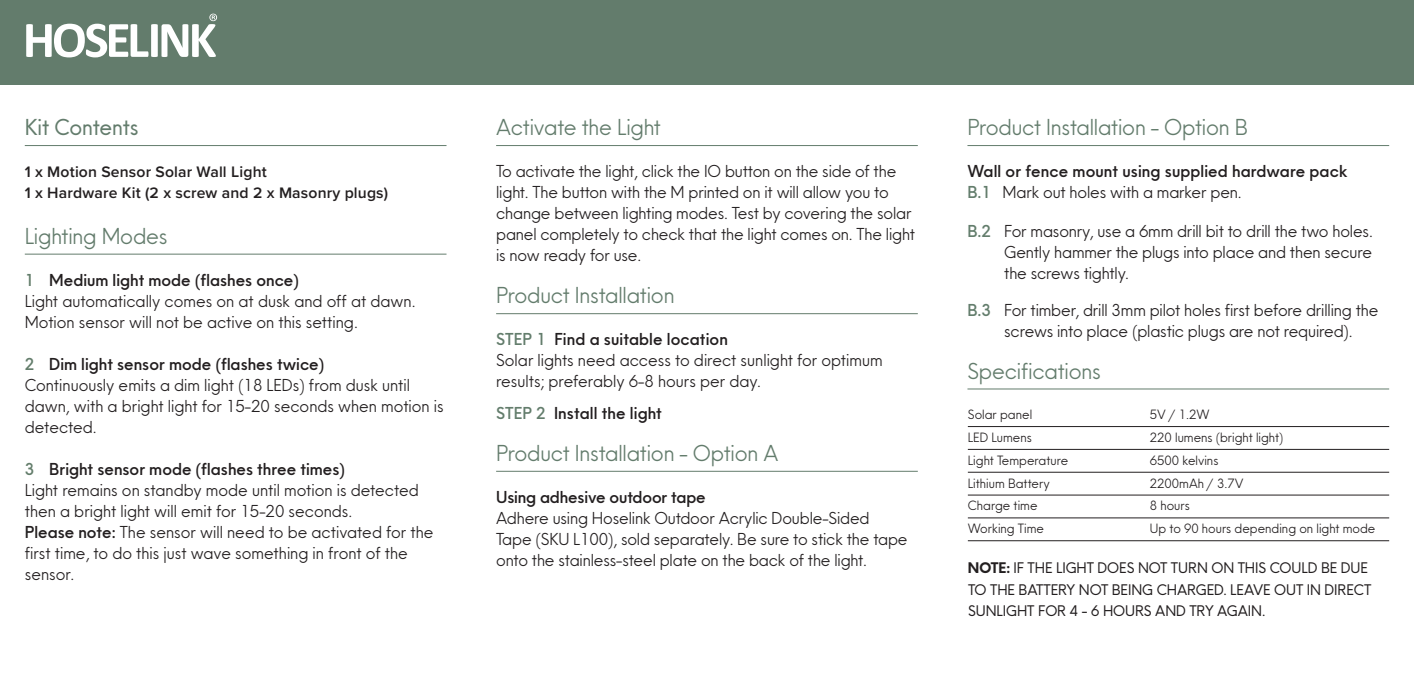
<style>
.page{position:relative;width:1414px;height:695px;background:#fff}
.page>*{position:absolute;margin:0;border:0;box-sizing:border-box;transform-origin:0 0}
.t1{font:21px "Neue Einstellung";letter-spacing:-.01em;color:#637c6c}
.t2{font:21px "Neue Einstellung";letter-spacing:-.01em;color:#637c6c}
.t3{font:15.75px/21px "Neue Einstellung";letter-spacing:-.01em;color:#231f20}
.t4{font:500 15.75px "Neue Einstellung";color:#231f20}
.PARRAFO_GENERAL{font:600 15.75px "Proxima Nova";letter-spacing:.01em;color:#231f20}
.t5{font:14px/21px "Neue Einstellung";letter-spacing:-.005em;color:#231f20}
.t6{font:12.25px "Neue Einstellung";color:#231f20}
.s1{color:#637d6b}
.s2{font-weight:500}
.s3{color:#637d6c}
.s4{font-weight:500;color:#637d6c}
.s5{font-weight:700}
</style>
<div class="page">
<hr style="left:25px;top:145px;width:421px;height:1px;background:#637c6c">
<hr style="left:25px;top:254px;width:421px;height:1px;background:#637c6c">
<hr style="left:496px;top:145px;width:422px;height:1px;background:#637c6c">
<hr style="left:496px;top:313px;width:422px;height:1px;background:#637c6c">
<hr style="left:496px;top:471px;width:422px;height:1px;background:#637c6c">
<hr style="left:967px;top:145px;width:422px;height:1px;background:#637c6c">
<hr style="left:967px;top:388px;width:422px;height:1px;background:#637c6c">
<div style="left:0;top:0;width:1414px;height:84px;background:#637c6c"></div>
<svg style="left:26px;top:14px;width:191px;height:43px"></svg>
<hr style="left:968px;top:426px;width:421px;height:1px;background:#231f20">
<hr style="left:968px;top:449px;width:421px;height:1px;background:#231f20">
<hr style="left:968px;top:472px;width:421px;height:1px;background:#231f20">
<hr style="left:968px;top:494px;width:421px;height:1px;background:#231f20">
<hr style="left:968px;top:517px;width:421px;height:1px;background:#231f20">
<hr style="left:968px;top:540px;width:421px;height:1px;background:#231f20">
<p class="t2" style="left:25px;top:109px;width:115px">Kit Contents</p>
<p class="PARRAFO_GENERAL" style="left:25px;top:160px;width:243px">1 x Motion Sensor Solar Wall Light</p>
<p class="PARRAFO_GENERAL" style="left:25px;top:181px;width:365px">1 x Hardware Kit (2 x screw and 2 x Masonry plugs)</p>
<p class="t1" style="left:25px;top:218px;width:144px">Lighting Modes</p>
<p class="t4" style="left:25px;top:266px;width:276px"><span class="s1">1</span> Medium light mode (flashes once)</p>
<p class="t3" style="left:25px;top:289px;width:392px">Light automatically comes on at dusk and off at dawn.<br>Motion sensor will not be active on this setting.</p>
<p class="t4" style="left:25px;top:350px;width:301px"><span class="s1">2</span> Dim light sensor mode (flashes twice)</p>
<p class="t3" style="left:25px;top:373px;width:420px">Continuously emits a dim light (18 LEDs) from dusk until dawn, with a bright light for 15-20 seconds when motion is detected.</p>
<p class="t4" style="left:25px;top:455px;width:322px"><span class="s1">3</span> Bright sensor mode (flashes three times)</p>
<p class="t3" style="left:25px;top:478px;width:410px">Light remains on standby mode until motion is detected then a bright light will emit for 15-20 seconds.<br><span class="s2">Please note:</span> The sensor will need to be activated for the first time, to do this just wave something in front of the sensor.</p>
<p class="t1" style="left:496px;top:109px;width:166px">Activate the Light</p>
<p class="t3" style="left:496px;top:159px;width:420px">To activate the light, click the IO button on the side of the light. The button with the M printed on it will allow you to change between lighting modes. Test by covering the solar panel completely to check that the light comes on. The light is now ready for use.</p>
<p class="t1" style="left:496px;top:277px;width:180px">Product Installation</p>
<p class="t4" style="left:496px;top:326px;width:233px"><span class="s3">STEP 1</span> Find a suitable location</p>
<p class="t3" style="left:496px;top:348px;width:388px">Solar lights need access to direct sunlight for optimum</p>
<p class="t3" style="left:496px;top:369px;width:266px">results; preferably 6-8 hours per day.</p>
<p class="t4" style="left:496px;top:399px;width:167px"><span class="s3">STEP 2</span> Install the light</p>
<p class="t1" style="left:496px;top:435px;width:284px">Product Installation - Option A</p>
<p class="t4" style="left:496px;top:483px;width:211px">Using adhesive outdoor tape</p>
<p class="t3" style="left:496px;top:506px;width:375px">Adhere using Hoselink Outdoor Acrylic Double-Sided</p>
<p class="t3" style="left:496px;top:527px;width:413px">Tape (SKU L100), sold separately. Be sure to stick the tape onto the stainless-steel plate on the back of the light.</p>
<p class="t1" style="left:967px;top:109px;width:282px">Product Installation - Option B</p>
<p class="t4" style="left:967px;top:158px;width:382px">Wall or fence mount using supplied hardware pack</p>
<p class="t3" style="left:967px;top:180px;width:276px"><span class="s4">B.1</span> Mark out holes with a marker pen.</p>
<p class="t3" style="left:1004px;top:219px;width:370px;text-align:justify;text-indent:-37px"><span class="s4">B.2</span> For masonry, use a 6mm drill bit to drill the two holes.<br>Gently hammer the plugs into place and then secure the screws tightly.</p>
<p class="t3" style="left:1004px;top:298px;width:376px;text-indent:-37px"><span class="s4">B.3</span> For timber, drill 3mm pilot holes first before drilling the screws into place (plastic plugs are not required).</p>
<p class="t1" style="left:967px;top:352px;width:135px">Specifications</p>
<p class="t6" style="left:968px;top:404px;width:66px">Solar panel</p>
<p class="t6" style="left:1150px;top:404px;width:61px">5V / 1.2W</p>
<p class="t6" style="left:968px;top:427px;width:65px">LED Lumens</p>
<p class="t6" style="left:1150px;top:427px;width:135px">220 lumens (bright light)</p>
<p class="t6" style="left:968px;top:449px;width:102px">Light Temperature</p>
<p class="t6" style="left:1150px;top:449px;width:70px">6500 kelvins</p>
<p class="t6" style="left:968px;top:472px;width:84px">Lithium Battery</p>
<p class="t6" style="left:1150px;top:472px;width:95px">2200mAh / 3.7V</p>
<p class="t6" style="left:968px;top:495px;width:71px">Charge time</p>
<p class="t6" style="left:1150px;top:495px;width:41px">8 hours</p>
<p class="t6" style="left:968px;top:518px;width:78px">Working Time</p>
<p class="t6" style="left:1150px;top:518px;width:227px">Up to 90 hours depending on light mode</p>
<p class="t5" style="left:968px;top:556px;width:405px"><span class="s5">NOTE:</span> IF THE LIGHT DOES NOT TURN ON THIS COULD BE DUE<br>TO THE BATTERY NOT BEING CHARGED. LEAVE OUT IN DIRECT<br>SUNLIGHT FOR 4 - 6 HOURS AND TRY AGAIN.</p>
</div>
